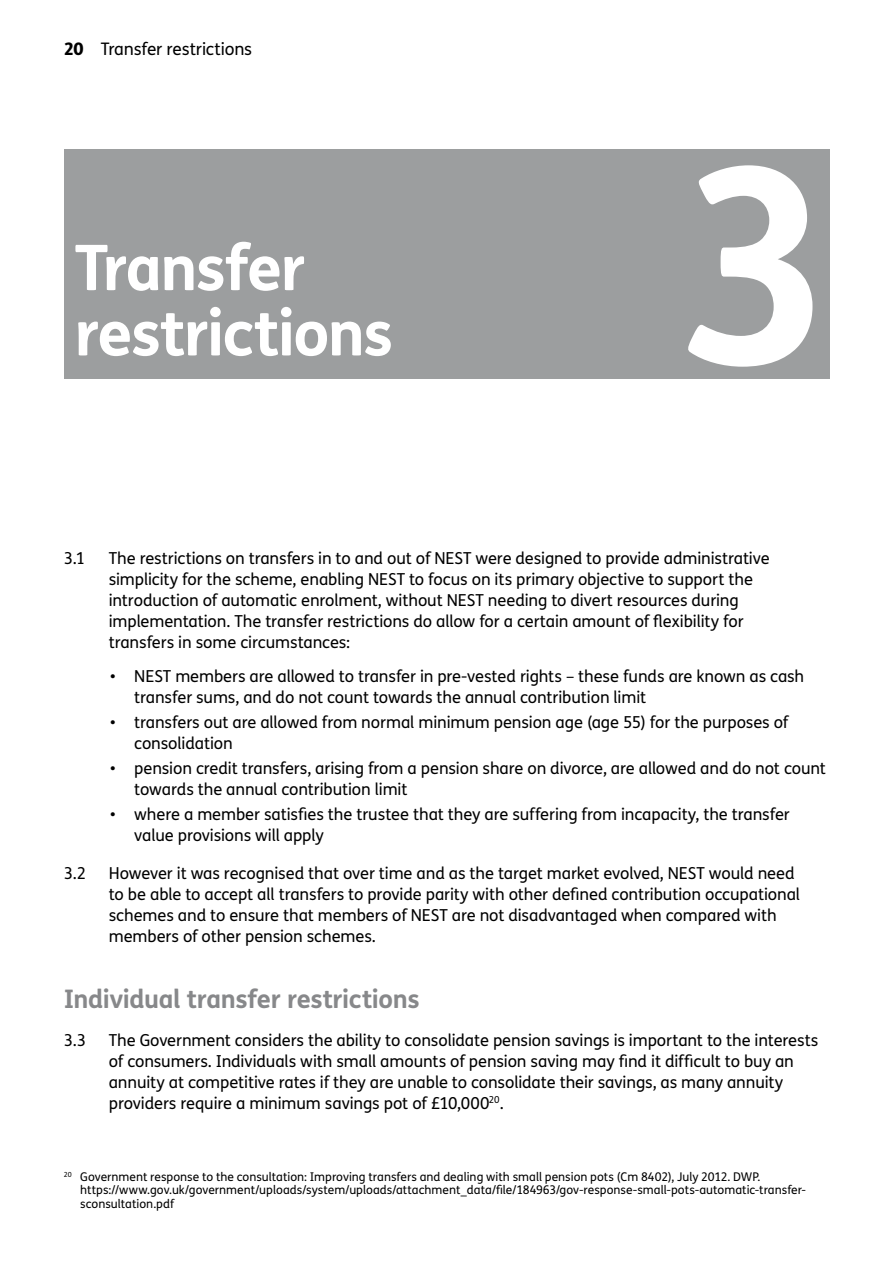
<style>
.page{position:relative;width:893px;height:1263px;background:#fff}
.page>*{position:absolute;margin:0;border:0;box-sizing:border-box;transform-origin:0 0}
.t1{font:700 272.1px "FS Me";color:#fff}
.chapter_title{font:700 63px/65.2px "FS Me";letter-spacing:-.03em;color:#fff}
.Heading_1{font:700 25.5px "FS Me";letter-spacing:-.015em;color:#87888a}
.Section_headers{font:17.25px "FS Me";letter-spacing:-.01em;color:#000}
.Body_text{font:16.5px/21px "FS Me";letter-spacing:-.01em;color:#000}
.Bullet_text{font:16.5px/21px "FS Me";letter-spacing:-.01em;color:#000}
.Bullet_text_last{font:16.5px/21px "FS Me";letter-spacing:-.005em;color:#000}
.footnote{font:12px/13.5px "FS Me";color:#000}
.s1{font-weight:800}
</style>
<div class="page">
<div style="left:64px;top:149px;width:766px;height:229px;background:#9c9e9f"></div>
<p class="Section_headers" style="left:64px;top:38px;width:190px"><span class="s1">20</span> Transfer restrictions</p>
<p class="chapter_title" style="left:74px;top:232px;width:320px">Transfer restrictions</p>
<p class="t1" style="left:675px;top:57px;width:162px">3</p>
<p class="Body_text" style="left:64px;top:547px;width:23px">3.1</p>
<p class="Body_text" style="left:109px;top:547px;width:662px">The restrictions on transfers in to and out of NEST were designed to provide administrative simplicity for the scheme, enabling NEST to focus on its primary objective to support the introduction of automatic enrolment, without NEST needing to divert resources during implementation. The transfer restrictions do allow for a certain amount of flexibility for transfers in some circumstances:</p>
<p class="Bullet_text" style="left:134px;top:665px;width:671px;text-indent:-24px">• NEST members are allowed to transfer in pre-vested rights – these funds are known as cash transfer sums, and do not count towards the annual contribution limit</p>
<p class="Bullet_text" style="left:134px;top:711px;width:656px;text-indent:-24px">• transfers out are allowed from normal minimum pension age (age 55) for the purposes of consolidation</p>
<p class="Bullet_text" style="left:134px;top:757px;width:693px;text-indent:-24px">• pension credit transfers, arising from a pension share on divorce, are allowed and do not count towards the annual contribution limit</p>
<p class="Bullet_text_last" style="left:134px;top:804px;width:657px;text-indent:-24px">• where a member satisfies the trustee that they are suffering from incapacity, the transfer value provisions will apply</p>
<p class="Body_text" style="left:64px;top:863px;width:24px">3.2</p>
<p class="Body_text" style="left:109px;top:863px;width:693px">However it was recognised that over time and as the target market evolved, NEST would need to be able to accept all transfers to provide parity with other defined contribution occupational schemes and to ensure that members of NEST are not disadvantaged when compared with members of other pension schemes.</p>
<p class="Heading_1" style="left:64px;top:979px;width:357px">Individual transfer restrictions</p>
<p class="Body_text" style="left:64px;top:1029px;width:24px">3.3</p>
<p class="Body_text" style="left:109px;top:1029px;width:711px">The Government considers the ability to consolidate pension savings is important to the interests of consumers. Individuals with small amounts of pension saving may find it difficult to buy an annuity at competitive rates if they are unable to consolidate their savings, as many annuity providers require a minimum savings pot of £10,000<sup>20</sup>.</p>
<p class="footnote" style="left:80px;top:1169px;width:727px;text-indent:-16px"><sup>20</sup> Government response to the consultation: Improving transfers and dealing with small pension pots (Cm 8402), July 2012. DWP. https://www.gov.uk/government/uploads/system/uploads/attachment_data/file/184963/gov-response-small-pots-automatic-transfer&shy;sconsultation.pdf</p>
</div>
